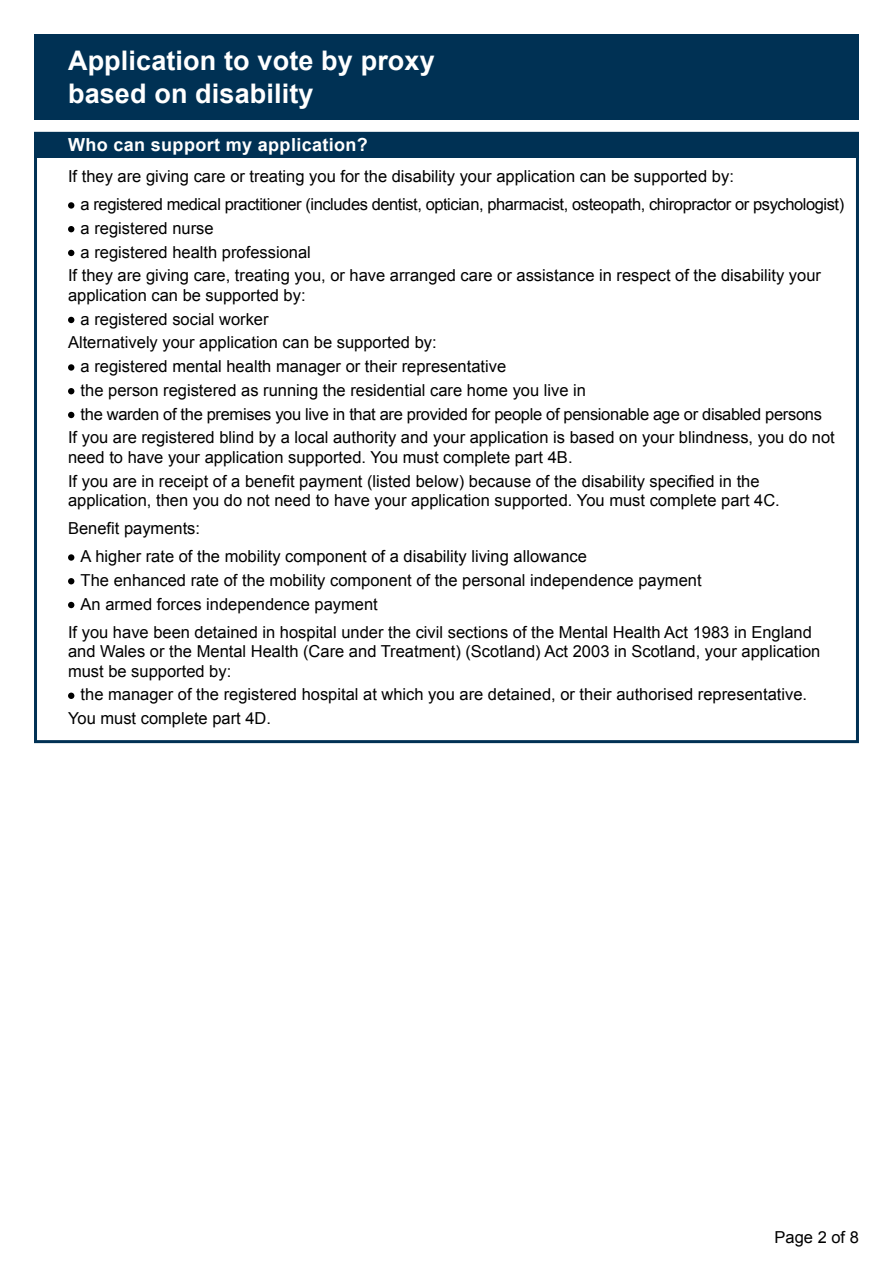
<style>
.page{position:relative;width:893px;height:1263px;background:#fff}
.page>*{position:absolute;margin:0;border:0;box-sizing:border-box;transform-origin:0 0}
.t1{font:700 27px/32.4px "Arial";letter-spacing:.005em;color:#fff}
.t2{font:700 18px "Arial";letter-spacing:.02em;color:#fff}
.t3{font:16.5px/23.7px "Arial";color:#000}
.t4{font:16.5px/28px "Arial";letter-spacing:-.025em;color:#000}
.t5{font:16.5px "Arial";letter-spacing:-.02em;color:#000}
</style>
<div class="page">
<div style="left:34px;top:34px;width:825px;height:85px;background:#003154"></div>
<div style="left:34px;top:132px;width:825px;height:25px;background:#003154"></div>
<div style="left:68px;top:202px;width:6px;height:7px;background:#000;border-radius:50%"></div>
<svg style="left:68px;top:226px;width:6px;height:6px"></svg>
<svg style="left:68px;top:250px;width:6px;height:6px"></svg>
<svg style="left:68px;top:317px;width:6px;height:6px"></svg>
<div style="left:68px;top:364px;width:6px;height:7px;background:#000;border-radius:50%"></div>
<svg style="left:68px;top:388px;width:6px;height:6px"></svg>
<svg style="left:68px;top:412px;width:6px;height:6px"></svg>
<div style="left:68px;top:554px;width:6px;height:7px;background:#000;border-radius:50%"></div>
<svg style="left:68px;top:578px;width:6px;height:6px"></svg>
<svg style="left:68px;top:602px;width:6px;height:6px"></svg>
<svg style="left:68px;top:693px;width:6px;height:6px"></svg>
<h1 class="t1" style="left:68px;top:45px;width:368px">Application to vote by proxy based on disability</h1>
<p class="t2" style="left:68px;top:133px;width:301px">Who can support my application?</p>
<p class="t4" style="left:81px;top:162px;width:765px;text-indent:-13px">If they are giving care or treating you for the disability your application can be supported by:<br>a registered medical practitioner (includes dentist, optician, pharmacist, osteopath, chiropractor or psychologist)</p>
<p class="t3" style="left:81px;top:216px;width:134px">a registered nurse</p>
<p class="t3" style="left:81px;top:240px;width:232px">a registered health professional</p>
<p class="t3" style="left:68px;top:264px;width:754px">If they are giving care, treating you, or have arranged care or assistance in respect of the disability your</p>
<p class="t3" style="left:68px;top:283px;width:239px">application can be supported by:</p>
<p class="t3" style="left:81px;top:307px;width:189px">a registered social worker</p>
<p class="t3" style="left:68px;top:331px;width:370px">Alternatively your application can be supported by:</p>
<p class="t3" style="left:81px;top:355px;width:427px">a registered mental health manager or their representative</p>
<p class="t3" style="left:81px;top:378px;width:507px">the person registered as running the residential care home you live in</p>
<p class="t5" style="left:81px;top:403px;width:743px">the warden of the premises you live in that are provided for people of pensionable age or disabled persons</p>
<p class="t3" style="left:68px;top:426px;width:768px">If you are registered blind by a local authority and your application is based on your blindness, you do not</p>
<p class="t3" style="left:68px;top:445px;width:693px">need to have your application supported. You must complete part 4B.<br>If you are in receipt of a benefit payment (listed below) because of the disability specified in the</p>
<p class="t3" style="left:68px;top:489px;width:713px">application, then you do not need to have your application supported. You must complete part 4C.</p>
<p class="t3" style="left:68px;top:517px;width:134px">Benefit payments:</p>
<p class="t3" style="left:81px;top:545px;width:508px">A higher rate of the mobility component of a disability living allowance</p>
<p class="t3" style="left:81px;top:568px;width:622px">The enhanced rate of the mobility component of the personal independence payment<br>An armed forces independence payment</p>
<p class="t3" style="left:68px;top:622px;width:754px;line-height:19.5px">If you have been detained in hospital under the civil sections of the Mental Health Act 1983 in England and Wales or the Mental Health (Care and Treatment) (Scotland) Act 2003 in Scotland, your application must be supported by:</p>
<p class="t3" style="left:68px;top:683px;width:741px;text-indent:13px">the manager of the registered hospital at which you are detained, or their authorised representative.<br>You must complete part 4D.</p>
<p class="t3" style="left:774px;top:1226px;width:86px">Page 2 of 8</p>
</div>
